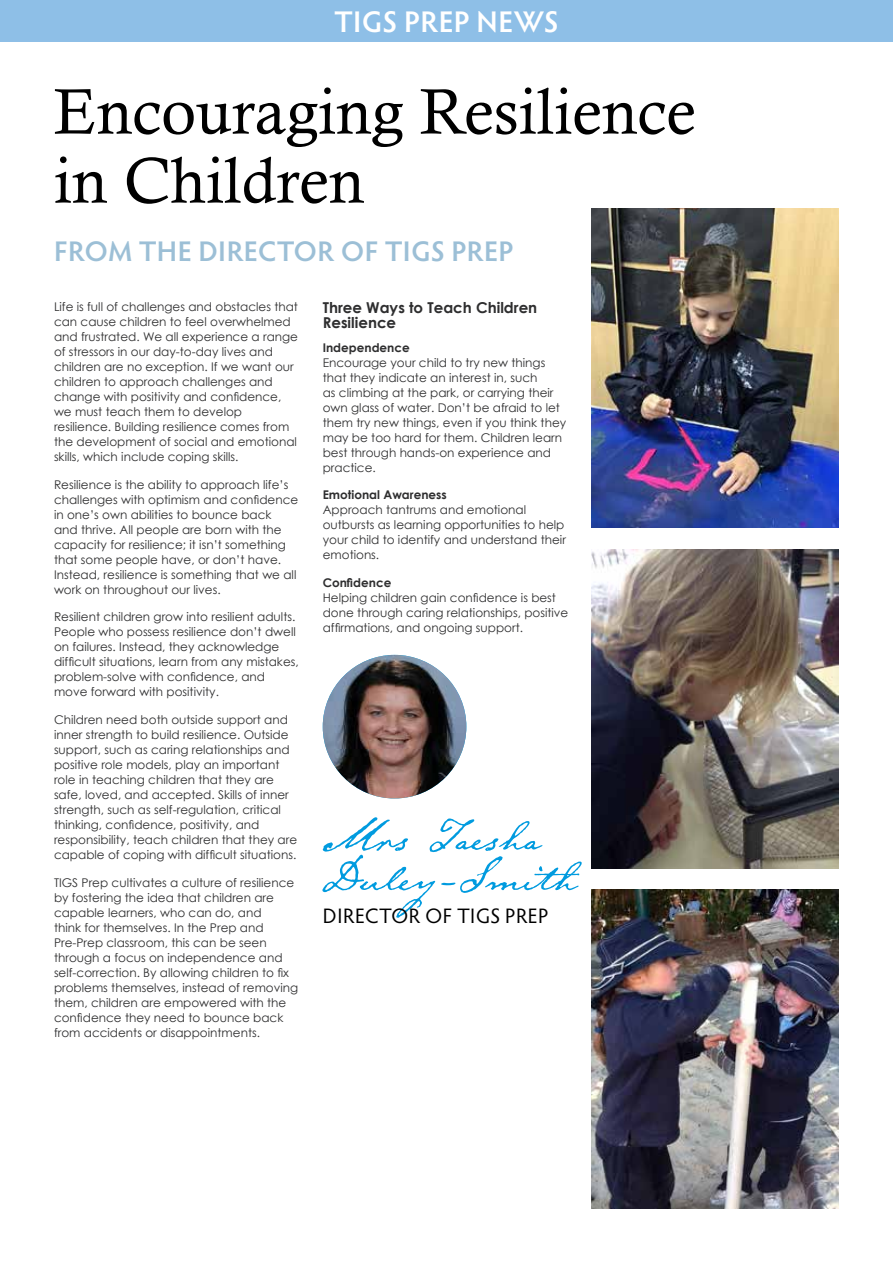
<style>
.page{position:relative;width:893px;height:1263px;background:#fff}
.page>*{position:absolute;margin:0;border:0;box-sizing:border-box;transform-origin:0 0}
.t1{font:64.5px/69px "Calisto";color:#000}
.t2{font:60px "Emily Austin";color:#009bdf}
.t3{font:600 30px "Hypatia Sans Pro";letter-spacing:.01em;color:#fff}
.t4{font:600 28.5px "Hypatia Sans Pro";letter-spacing:.015em;color:#9cbfd6}
.t5{font:21px "Hypatia Sans Pro";letter-spacing:.02em;color:#000}
.t6{font:700 15px/15px "Century Gothic";color:#2e2e2f}
.t7{font:12px/15px "Century Gothic";color:#2e2e2f}
.t8{font:700 12px "Century Gothic";color:#2e2e2f}
</style>
<div class="page">
<div style="left:0;top:0;width:893px;height:42px;background:#8ebfe7"></div>
<img style="left:323px;top:655px;width:143px;height:143px;border-radius:72px">
<img style="left:591px;top:208px;width:248px;height:320px">
<img style="left:591px;top:549px;width:248px;height:319px">
<img style="left:591px;top:890px;width:248px;height:319px">
<h3 class="t3" style="left:334px;top:1px;width:226px">TIGS PREP NEWS</h3>
<h1 class="t1" style="left:54px;top:76px;width:644px">Encouraging Resilience in Children</h1>
<h3 class="t4" style="left:54px;top:231px;width:461px">FROM THE DIRECTOR OF TIGS PREP</h3>
<p class="t7" style="left:54px;top:299px;width:246px">Life is full of challenges and obstacles that can cause children to feel overwhelmed and frustrated. We all experience a range of stressors in our day-to-day lives and children are no exception. If we want our children to approach challenges and change with positivity and confidence, we must teach them to develop resilience. Building resilience comes from the development of social and emotional skills, which include coping skills.</p>
<p class="t7" style="left:54px;top:477px;width:246px">Resilience is the ability to approach life’s challenges with optimism and confidence in one’s own abilities to bounce back<br>and thrive. All people are born with the capacity for resilience; it isn’t something that some people have, or don’t have.<br>Instead, resilience is something that we all work on throughout our lives.</p>
<p class="t7" style="left:54px;top:609px;width:246px">Resilient children grow into resilient adults.<br>People who possess resilience don’t dwell on failures. Instead, they acknowledge difficult situations, learn from any mistakes, problem-solve with confidence, and move forward with positivity.</p>
<p class="t7" style="left:54px;top:712px;width:245px">Children need both outside support and inner strength to build resilience. Outside support, such as caring relationships and positive role models, play an important role in teaching children that they are safe, loved, and accepted. Skills of inner strength, such as self-regulation, critical thinking, confidence, positivity, and responsibility, teach children that they are capable of coping with difficult situations.</p>
<p class="t7" style="left:54px;top:875px;width:246px">TIGS Prep cultivates a culture of resilience by fostering the idea that children are capable learners, who can do, and<br>think for themselves. In the Prep and Pre-Prep classroom, this can be seen through a focus on independence and self-correction. By allowing children to fix problems themselves, instead of removing them, children are empowered with the confidence they need to bounce back from accidents or disappointments.</p>
<p class="t6" style="left:323px;top:300px;width:216px">Three Ways to Teach Children<br>Resilience</p>
<p class="t8" style="left:323px;top:338px;width:89px">Independence</p>
<p class="t7" style="left:323px;top:355px;width:245px">Encourage your child to try new things that they indicate an interest in, such<br>as climbing at the park, or carrying their own glass of water. Don’t be afraid to let them try new things, even if you think they may be too hard for them. Children learn best through hands-on experience and practice.</p>
<p class="t8" style="left:323px;top:486px;width:126px">Emotional Awareness</p>
<p class="t7" style="left:323px;top:502px;width:245px">Approach tantrums and emotional outbursts as learning opportunities to help your child to identify and understand their emotions.</p>
<p class="t8" style="left:323px;top:574px;width:70px">Confidence</p>
<p class="t7" style="left:323px;top:590px;width:247px">Helping children gain confidence is best done through caring relationships, positive affirmations, and ongoing support.</p>
<h2 class="t2" style="left:323px;top:792px;width:218px">Mrs Taesha</h2>
<h2 class="t2" style="left:323px;top:833px;width:254px">Duley-Smith</h2>
<h3 class="t5" style="left:323px;top:901px;width:227px">DIRECTOR OF TIGS PREP</h3>
</div>
